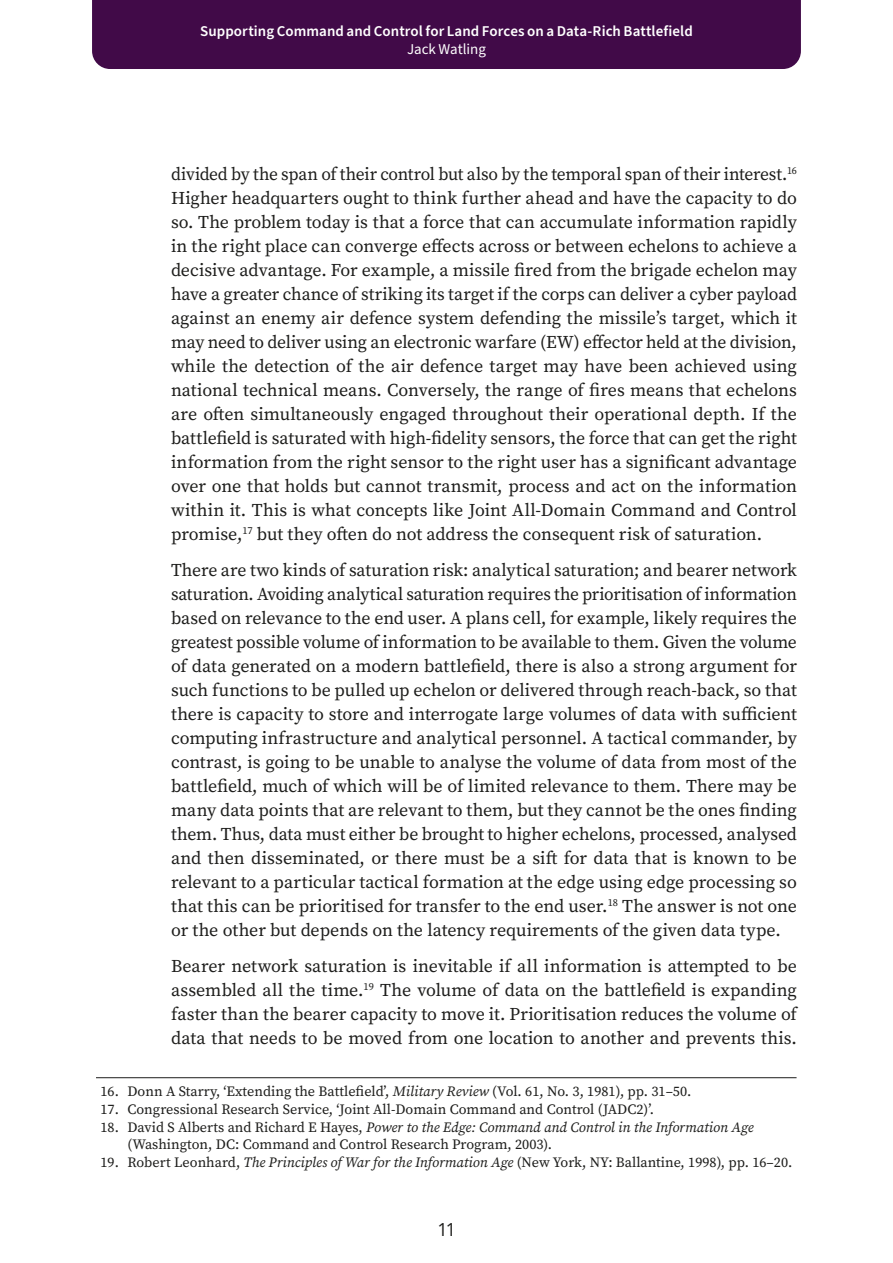
<style>
.page{position:relative;width:893px;height:1263px;background:#fff}
.page>*{position:absolute;margin:0;border:0;box-sizing:border-box;transform-origin:0 0}
.t1{font:18px/24px "Source Serif Variable";letter-spacing:-.005em;color:#1d1d1b;text-align:justify}
.t2{font:18px "Open Sans";color:#1d1d1b}
.t3{font:600 15px "Source Sans Pro";letter-spacing:.005em;color:#fff}
.t4{font:15px "Source Sans Pro";letter-spacing:-.005em;color:#fff}
.Footnote_Text{font:14.25px/17.2px "Source Serif Variable";color:#1d1d1b}
.s1{font-style:italic}
</style>
<div class="page">
<div style="left:92px;top:0;width:709px;height:69px;background:#410a48"></div>
<hr style="left:96px;top:1077px;width:700px;height:1px;background:#1d1d1b">
<p class="t3" style="left:200px;top:21px;width:494px">Supporting Command and Control for Land Forces on a Data-Rich Battlefield</p>
<p class="t4" style="left:407px;top:39px;width:80px">Jack Watling</p>
<p class="t1" style="left:171px;top:162px;width:628px">divided by the span of their control but also by the temporal span of their interest.<sup>16<br></sup>Higher headquarters ought to think further ahead and have the capacity to do so. The problem today is that a force that can accumulate information rapidly in the right place can converge effects across or between echelons to achieve a decisive advantage. For example, a missile fired from the brigade echelon may have a greater chance of striking its target if the corps can deliver a cyber payload against an enemy air defence system defending the missile’s target, which it may need to deliver using an electronic warfare (EW) effector held at the division, while the detection of the air defence target may have been achieved using national technical means. Conversely, the range of fires means that echelons are often simultaneously engaged throughout their operational depth. If the battlefield is saturated with high-fidelity sensors, the force that can get the right information from the right sensor to the right user has a significant advantage over one that holds but cannot transmit, process and act on the information within it. This is what concepts like Joint All-Domain Command and Control promise,<sup>17</sup> but they often do not address the consequent risk of saturation.</p>
<p class="t1" style="left:171px;top:558px;width:627px">There are two kinds of saturation risk: analytical saturation; and bearer network saturation. Avoiding analytical saturation requires the prioritisation of information based on relevance to the end user. A plans cell, for example, likely requires the greatest possible volume of information to be available to them. Given the volume of data generated on a modern battlefield, there is also a strong argument for such functions to be pulled up echelon or delivered through reach-back, so that there is capacity to store and interrogate large volumes of data with sufficient computing infrastructure and analytical personnel. A tactical commander, by contrast, is going to be unable to analyse the volume of data from most of the battlefield, much of which will be of limited relevance to them. There may be many data points that are relevant to them, but they cannot be the ones finding them. Thus, data must either be brought to higher echelons, processed, analysed and then disseminated, or there must be a sift for data that is known to be relevant to a particular tactical formation at the edge using edge processing so that this can be prioritised for transfer to the end user.<sup>18</sup> The answer is not one or the other but depends on the latency requirements of the given data type.</p>
<p class="t1" style="left:171px;top:954px;width:627px">Bearer network saturation is inevitable if all information is attempted to be assembled all the time.<sup>19</sup> The volume of data on the battlefield is expanding faster than the bearer capacity to move it. Prioritisation reduces the volume of data that needs to be moved from one location to another and prevents this.</p>
<p class="Footnote_Text" style="left:100px;top:1082px;width:592px">16. Donn A Starry, ‘Extending the Battlefield’, <span class="s1">Military Review</span> (Vol. 61, No. 3, 1981), pp. 31–50.</p>
<p class="Footnote_Text" style="left:100px;top:1100px;width:555px">17. Congressional Research Service, ‘Joint All-Domain Command and Control (JADC2)’.</p>
<p class="Footnote_Text" style="left:128px;top:1118px;width:628px;text-indent:-27px">18. David S Alberts and Richard E Hayes, <span class="s1">Power to the Edge: Command and Control in the Information Age </span>(Washington, DC: Command and Control Research Program, 2003).</p>
<p class="Footnote_Text" style="left:100px;top:1153px;width:693px">19. Robert Leonhard, <span class="s1">The Principles of War for the Information Age</span> (New York, NY: Ballantine, 1998), pp. 16–20.</p>
<p class="t2" style="left:437px;top:1217px;width:20px">11</p>
</div>
